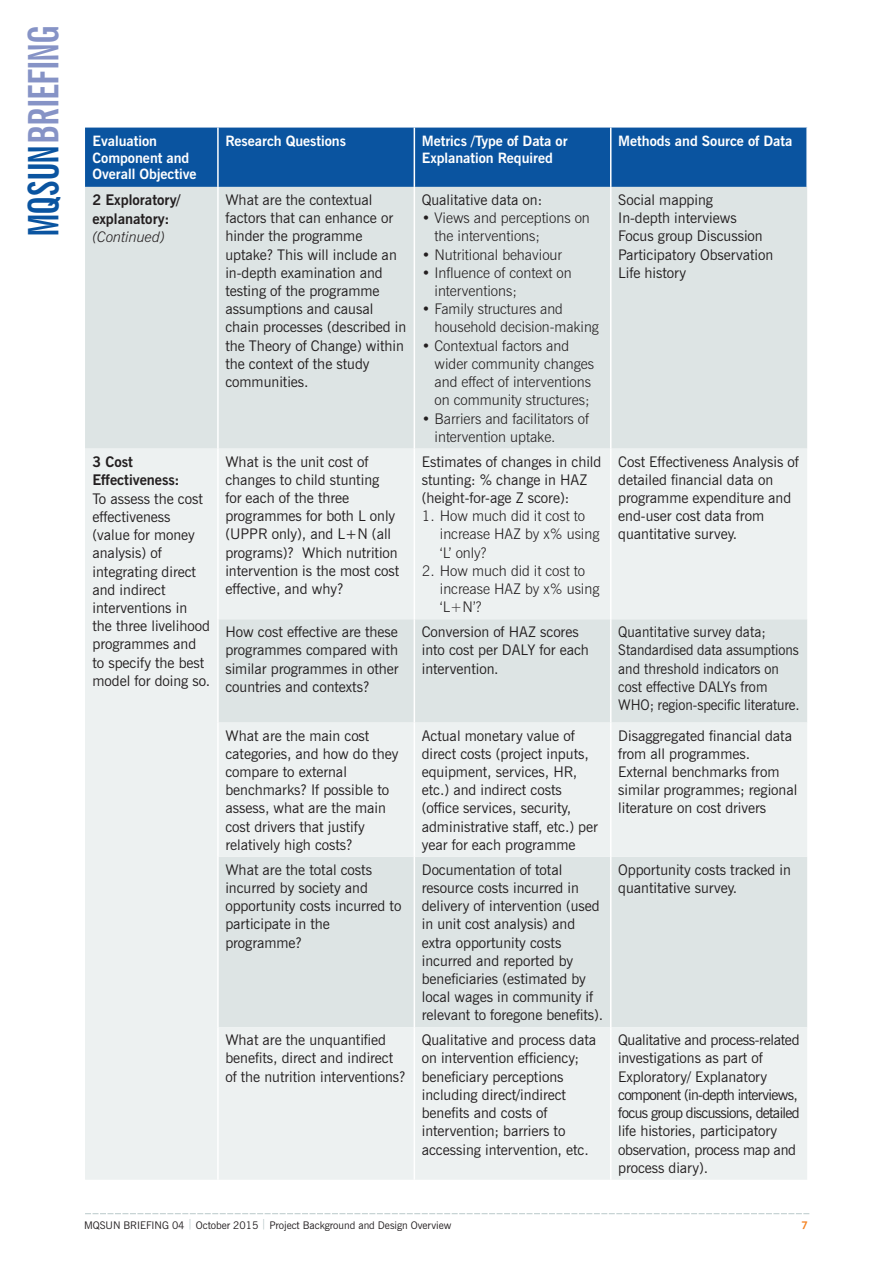
<style>
.page{position:relative;width:893px;height:1263px;background:#fff}
.page>*{position:absolute;margin:0;border:0;box-sizing:border-box;transform-origin:0 0}
.t1{font:700 extra-condensed 42px "News Gothic BT";letter-spacing:-.015em;color:#8693c6}
.t2{font:14.7px/18.1px "News Gothic BT";color:#231f20}
.t3{font:300 14.7px/18.1px "News Gothic BT";color:#231f20}
.t4{font:14.7px/18.1px "News Gothic BT";letter-spacing:-.02em;color:#231f20}
.t5{font:14.7px/18.1px "News Gothic BT";color:#231f20;scale:.95 1}
.t6{font:700 14.7px/18.1px "News Gothic BT";color:#231f20}
.t7{font:italic 300 14.7px "News Gothic BT";color:#231f20}
.t8{font:700 14.25px/16.5px "News Gothic BT";color:#fff}
.t9{font:10.5px "News Gothic BT";color:#231f20}
.t10{font:700 10.5px "News Gothic BT";color:#f58220}
.s1{color:#0a54a0}
.s2{color:#bac9ca}
</style>
<div class="page">
<svg style="left:85px;top:1213px;width:724px;height:1px"></svg>
<div style="left:85px;top:128px;width:721px;height:59px;background:#0a54a0"></div>
<div style="left:85px;top:187px;width:722px;height:262px;background:#dde4e4"></div>
<svg style="left:85px;top:449px;width:722px;height:731px;fill:#edf1f1"></svg>
<hr style="left:217px;top:128px;width:2px;height:59px;background:#fff">
<hr style="left:414px;top:128px;width:1px;height:59px;background:#fff">
<hr style="left:610px;top:128px;width:1px;height:59px;background:#fff">
<hr style="left:217px;top:187px;width:2px;height:262px;background:#fff">
<hr style="left:414px;top:187px;width:1px;height:262px;background:#fff">
<hr style="left:610px;top:187px;width:1px;height:262px;background:#fff">
<hr style="left:217px;top:449px;width:2px;height:170px;background:#fff">
<hr style="left:414px;top:449px;width:1px;height:170px;background:#fff">
<hr style="left:610px;top:449px;width:1px;height:170px;background:#fff">
<hr style="left:217px;top:619px;width:2px;height:104px;background:#fff">
<hr style="left:414px;top:619px;width:1px;height:104px;background:#fff">
<hr style="left:610px;top:619px;width:1px;height:104px;background:#fff">
<hr style="left:217px;top:723px;width:2px;height:134px;background:#fff">
<hr style="left:414px;top:723px;width:1px;height:134px;background:#fff">
<hr style="left:610px;top:723px;width:1px;height:134px;background:#fff">
<hr style="left:217px;top:857px;width:2px;height:170px;background:#fff">
<hr style="left:414px;top:857px;width:1px;height:170px;background:#fff">
<hr style="left:610px;top:857px;width:1px;height:170px;background:#fff">
<hr style="left:217px;top:1027px;width:2px;height:153px;background:#fff">
<hr style="left:414px;top:1027px;width:1px;height:153px;background:#fff">
<hr style="left:610px;top:1027px;width:1px;height:153px;background:#fff">
<h1 class="t1" style="left:18px;top:237px;width:213px;rotate:-90deg"><span class="s1">MQSUN</span>BRIEFING</h1>
<p class="t8" style="left:92px;top:133px;width:106px">Evaluation<br>Component and<br>Overall Objective</p>
<p class="t8" style="left:225px;top:133px;width:122px">Research Questions</p>
<p class="t8" style="left:422px;top:133px;width:147px">Metrics /Type of Data or<br>Explanation Required</p>
<p class="t8" style="left:618px;top:133px;width:176px">Methods and Source of Data</p>
<p class="t6" style="left:92px;top:191px;width:90px">2 Exploratory/ explanatory:</p>
<p class="t7" style="left:92px;top:228px;width:74px">(Continued)</p>
<p class="t2" style="left:225px;top:190px;width:183px">What are the contextual factors that can enhance or hinder the programme uptake? This will include an in-depth examination and testing of the programme assumptions and causal chain processes (described in the Theory of Change) within the context of the study communities.</p>
<p class="t2" style="left:422px;top:190px;width:122px">Qualitative data on:</p>
<p class="t2" style="left:618px;top:190px;width:157px">Social mapping<br>In-depth interviews<br>Focus group Discussion<br>Participatory Observation<br>Life history</p>
<p class="t3" style="left:435px;top:209px;width:157px;text-indent:-13px">• Views and perceptions on the interventions;</p>
<p class="t3" style="left:422px;top:245px;width:142px">• Nutritional behaviour</p>
<p class="t3" style="left:435px;top:263px;width:139px;text-indent:-13px">• Influence of context on interventions;</p>
<p class="t3" style="left:435px;top:300px;width:166px;text-indent:-13px">• Family structures and household decision-making</p>
<p class="t3" style="left:435px;top:336px;width:161px;text-indent:-13px">• Contextual factors and wider community changes and effect of interventions on community structures;</p>
<p class="t3" style="left:435px;top:409px;width:156px;text-indent:-13px">• Barriers and facilitators of intervention uptake.</p>
<p class="t6" style="left:92px;top:453px;width:89px">3 Cost<br>Effectiveness:</p>
<p class="t2" style="left:92px;top:489px;width:119px">To assess the cost effectiveness (value for money analysis) of integrating direct and indirect interventions in the three livelihood programmes and to specify the best model for doing so.</p>
<p class="t2" style="left:225px;top:452px;width:175px">What is the unit cost of changes to child stunting<br>for each of the three programmes for both L only (UPPR only), and L+N (all programs)? Which nutrition intervention is the most cost effective, and why?</p>
<p class="t2" style="left:422px;top:452px;width:181px">Estimates of changes in child stunting: % change in HAZ (height-for-age Z score):</p>
<p class="t3" style="left:440px;top:507px;width:161px;text-indent:-18px">1. How much did it cost to increase HAZ by x% using ‘L’ only?</p>
<p class="t3" style="left:440px;top:561px;width:161px;text-indent:-18px">2. How much did it cost to increase HAZ by x% using ‘L+N’?</p>
<p class="t2" style="left:618px;top:452px;width:182px">Cost Effectiveness Analysis of detailed financial data on programme expenditure and end-user cost data from quantitative survey.</p>
<p class="t2" style="left:225px;top:623px;width:175px;text-align:justify">How cost effective are these programmes compared with similar programmes in other countries and contexts?</p>
<p class="t2" style="left:422px;top:623px;width:169px">Conversion of HAZ scores into cost per DALY for each intervention.</p>
<p class="t5" style="left:618px;top:623px;width:193px">Quantitative survey data;<br>Standardised data assumptions and threshold indicators on cost effective DALYs from<br>WHO; region-specific literature.</p>
<p class="t2" style="left:225px;top:726px;width:174px">What are the main cost categories, and how do they compare to external benchmarks? If possible to assess, what are the main cost drivers that justify relatively high costs?</p>
<p class="t2" style="left:422px;top:726px;width:178px">Actual monetary value of direct costs (project inputs, equipment, services, HR, etc.) and indirect costs (office services, security, administrative staff, etc.) per year for each programme</p>
<p class="t2" style="left:618px;top:726px;width:181px">Disaggregated financial data from all programmes.<br>External benchmarks from similar programmes; regional literature on cost drivers</p>
<p class="t2" style="left:225px;top:860px;width:178px">What are the total costs incurred by society and opportunity costs incurred to participate in the programme?</p>
<p class="t2" style="left:422px;top:860px;width:183px">Documentation of total resource costs incurred in delivery of intervention (used in unit cost analysis) and extra opportunity costs incurred and reported by beneficiaries (estimated by local wages in community if relevant to foregone benefits).</p>
<p class="t2" style="left:618px;top:860px;width:174px">Opportunity costs tracked in quantitative survey.</p>
<p class="t2" style="left:225px;top:1031px;width:182px">What are the unquantified benefits, direct and indirect of the nutrition interventions?</p>
<p class="t2" style="left:422px;top:1031px;width:176px">Qualitative and process data on intervention efficiency; beneficiary perceptions including direct/indirect benefits and costs of intervention; barriers to accessing intervention, etc.</p>
<p class="t4" style="left:618px;top:1031px;width:183px">Qualitative and process-related investigations as part of<br>Exploratory/ Explanatory component (in-depth interviews, focus group discussions, detailed life histories, participatory observation, process map and process diary).</p>
<p class="t9" style="left:84px;top:1219px;width:369px">MQSUN BRIEFING 04 <span class="s2">|</span> October 2015 <span class="s2">|</span> Project Background and Design Overview</p>
<p class="t10" style="left:802px;top:1219px;width:8px">7</p>
</div>
